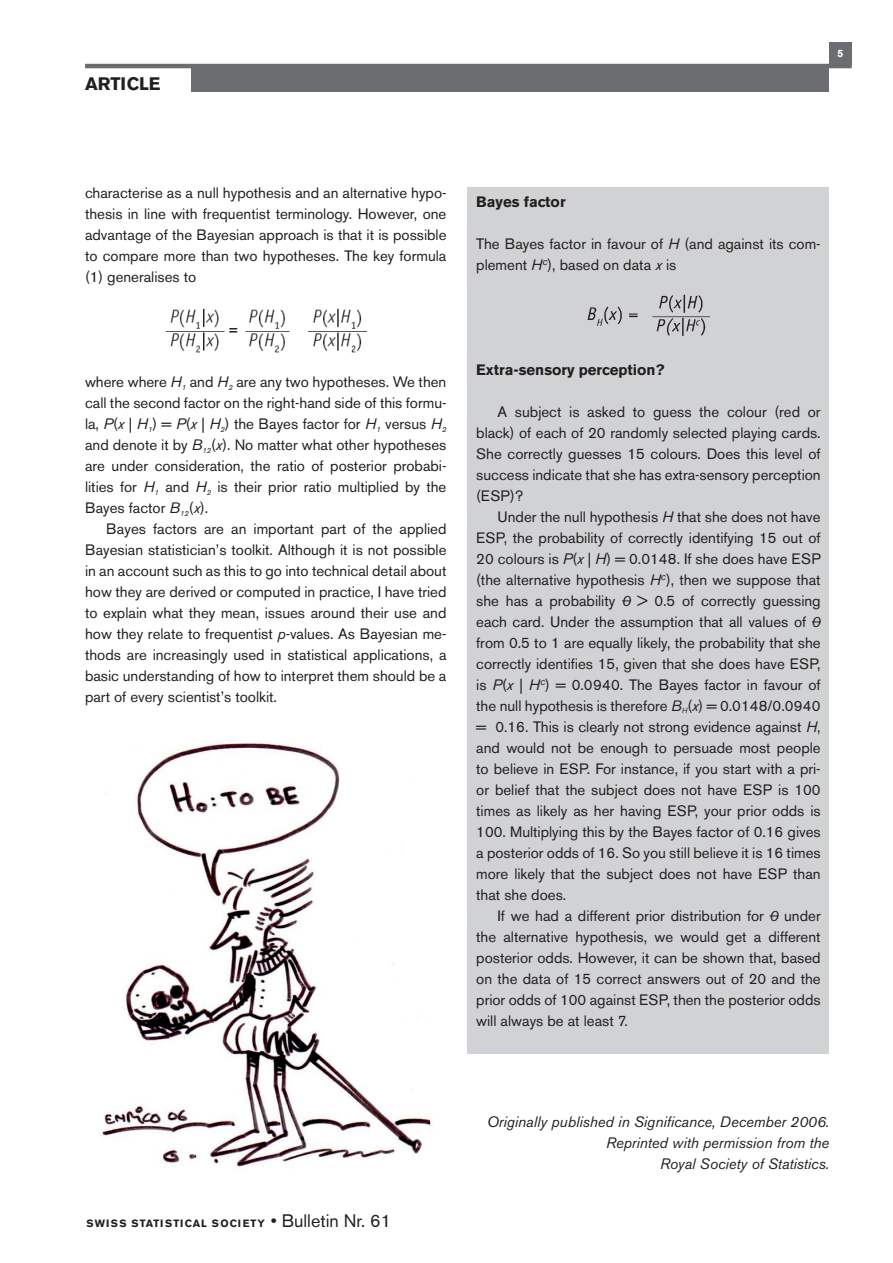
<style>
.page{position:relative;width:893px;height:1263px;background:#fff}
.page>*{position:absolute;margin:0;border:0;box-sizing:border-box;transform-origin:0 0}
.t1{font:700 18px "Akzidenz Grotesk BE";color:#231f20}
.t2{font:15px/21px "Akzidenz Grotesk BE";color:#231f20;text-align:justify}
.t3{font:italic 15px/21px "Akzidenz Grotesk BE";color:#231f20;text-align:right}
.t4{font:700 15px "Akzidenz Grotesk BE";color:#231f20}
.t5{font:700 10.5px "Akzidenz Grotesk BE";letter-spacing:.1em;color:#231f20}
.t6{font:700 10.5px "Akzidenz Grotesk BE";color:#fff}
.s1{font-style:italic}
.s2{font-weight:400;font-size:18px}
</style>
<div class="page">
<div style="left:829px;top:43px;width:23px;height:22px;background:#6c6d70"></div>
<hr style="left:85px;top:64px;width:767px;height:4px;background:#6c6d70">
<div style="left:191px;top:68px;width:638px;height:23px;background:#6c6d70"></div>
<div style="left:468px;top:187px;width:361px;height:866px;background:#d1d2d4"></div>
<img style="left:165px;top:308px;width:202px;height:45px">
<img style="left:587px;top:294px;width:123px;height:42px">
<img style="left:102px;top:743px;width:329px;height:424px">
<p class="t1" style="left:85px;top:74px;width:77px">ARTICLE</p>
<p class="t6" style="left:837px;top:47px;width:7px">5</p>
<p class="t2" style="left:85px;top:183px;width:363px">characterise as a null hypothesis and an alternative hypo&shy;thesis in line with frequentist terminology. However, one advantage of the Bayesian approach is that it is possible to compare more than two hypotheses. The key formula (1) generalises to</p>
<p class="t4" style="left:476px;top:193px;width:91px">Bayes factor</p>
<p class="t2" style="left:476px;top:233px;width:346px">The Bayes factor in favour of <span class="s1">H</span> (and against its com&shy;plement <span class="s1">H</span><sup>c</sup>), based on data <span class="s1">x</span> is</p>
<p class="t2" style="left:85px;top:372px;width:363px">where where <span class="s1">H</span><sub>1</sub> and <span class="s1">H</span><sub>2</sub> are any two hypotheses. We then call the second factor on the right-hand side of this formu&shy;la, <span class="s1">P</span>(<span class="s1">x</span> | <span class="s1">H</span><sub>1</sub>) = <span class="s1">P</span>(<span class="s1">x</span> | <span class="s1">H</span><sub>2</sub>) the Bayes factor for <span class="s1">H</span><sub>1</sub> versus <span class="s1">H</span><sub>2 </sub>and denote it by <span class="s1">B</span><sub>12</sub>(<span class="s1">x</span>). No matter what other hypotheses are under consideration, the ratio of posterior probabi&shy;lities for <span class="s1">H</span><sub>1</sub> and <span class="s1">H</span><sub>2</sub> is their prior ratio multiplied by the Bayes factor <span class="s1">B</span><sub>12</sub>(<span class="s1">x</span>).</p>
<p class="t2" style="left:85px;top:519px;width:363px;text-indent:21px">Bayes factors are an important part of the applied Bayesian statistician’s toolkit. Although it is not possible in an account such as this to go into technical detail about how they are derived or computed in practice, I have tried to explain what they mean, issues around their use and how they relate to frequentist <span class="s1">p</span>-values. As Bayesian me&shy;thods are increasingly used in statistical applications, a basic understanding of how to interpret them should be a part of every scientist’s toolkit.</p>
<p class="t4" style="left:476px;top:361px;width:190px">Extra-sensory perception?</p>
<p class="t2" style="left:476px;top:401px;width:346px;text-indent:21px">A subject is asked to guess the colour (red or black) of each of 20 randomly selected playing cards.<br>She correctly guesses 15 colours. Does this level of success indicate that she has extra-sensory perception (ESP)?</p>
<p class="t2" style="left:476px;top:506px;width:346px;text-indent:21px">Under the null hypothesis <span class="s1">H</span> that she does not have ESP, the probability of correctly identifying 15 out of 20 colours is <span class="s1">P</span>(<span class="s1">x</span> | <span class="s1">H</span>) = 0.0148. If she does have ESP (the alternative hypothesis <span class="s1">H</span><sup>c</sup>), then we suppose that she has a probability <span class="s1">0</span> &gt; 0.5 of correctly guessing each card. Under the assumption that all values of <span class="s1">0 </span>from 0.5 to 1 are equally likely, the probability that she correctly identifies 15, given that she does have ESP, is <span class="s1">P</span>(<span class="s1">x</span> | <span class="s1">H</span><sup>c</sup>) = 0.0940. The Bayes factor in favour of the null hypothesis is therefore <span class="s1">B</span><sub>H</sub>(<span class="s1">x</span>) = 0.0148/0.0940 = 0.16. This is clearly not strong evidence against <span class="s1">H</span>, and would not be enough to persuade most people to believe in ESP. For instance, if you start with a pri&shy;or belief that the subject does not have ESP is 100 times as likely as her having ESP, your prior odds is 100. Multiplying this by the Bayes factor of 0.16 gives a posterior odds of 16. So you still believe it is 16 times more likely that the subject does not have ESP than that she does.</p>
<p class="t2" style="left:476px;top:905px;width:346px;text-indent:21px">If we had a different prior distribution for <span class="s1">0</span> under the alternative hypothesis, we would get a different posterior odds. However, it can be shown that, based on the data of 15 correct answers out of 20 and the prior odds of 100 against ESP, then the posterior odds will always be at least 7.</p>
<p class="t5" style="left:87px;top:1217px;width:306px">SWISS STATISTICAL SOCIETY <span class="s2">• Bulletin Nr. 61</span></p>
<p class="t3" style="left:487px;top:1112px;width:344px">Originally published in Significance, December 2006.<br>Reprinted with permission from the<br>Royal Society of Statistics.</p>
</div>
